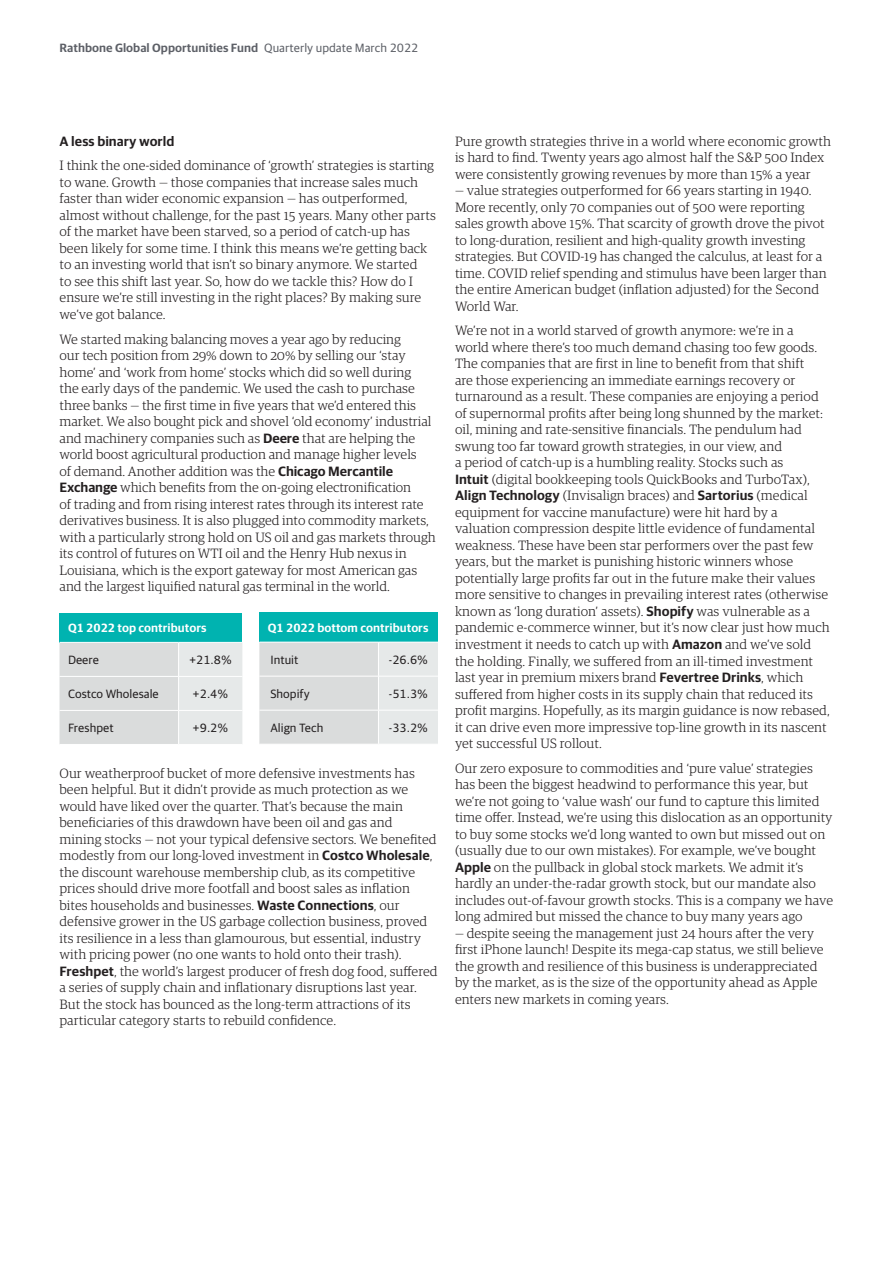
<style>
.page{position:relative;width:893px;height:1263px;background:#fff}
.page>*{position:absolute;margin:0;border:0;box-sizing:border-box;transform-origin:0 0}
.Body_text_9_11{font:300 13.5px/16.5px "Guardian RTB Egyp";color:#231f20}
.Body_text_headings_B{font:600 13.5px "Guardian RTB Sans";color:#231f20}
.Table_sans_8_9{font:12px "Guardian RTB Sans";color:#231f20}
.t1{font:600 12px "Guardian RTB Sans";color:#5d6067}
.Table_sans_8_9-2{font:600 12px "Guardian RTB Sans";color:#fff}
.s1{font-weight:400}
.s2{font-family:"Guardian RTB Sans";font-weight:600}
</style>
<div class="page">
<div style="left:60px;top:613px;width:182px;height:29px;background:#00b3b0"></div>
<svg style="left:60px;top:643px;width:182px;height:101px;background:#dee0e0"></svg>
<hr style="left:178px;top:643px;width:1px;height:33px;background:#fff">
<hr style="left:60px;top:676px;width:119px;height:1px;background:#fff">
<hr style="left:179px;top:676px;width:63px;height:1px;background:#fff">
<hr style="left:178px;top:677px;width:1px;height:33px;background:#fff">
<hr style="left:60px;top:710px;width:119px;height:1px;background:#fff">
<hr style="left:179px;top:710px;width:63px;height:1px;background:#fff">
<hr style="left:178px;top:711px;width:1px;height:33px;background:#fff">
<div style="left:259px;top:612px;width:179px;height:30px;background:#00b3b0"></div>
<svg style="left:259px;top:643px;width:179px;height:101px;background:#dee0e0"></svg>
<hr style="left:378px;top:642px;width:1px;height:34px;background:#fff">
<hr style="left:259px;top:676px;width:119px;height:1px;background:#fff">
<hr style="left:378px;top:676px;width:60px;height:1px;background:#fff">
<hr style="left:378px;top:676px;width:1px;height:34px;background:#fff">
<hr style="left:259px;top:710px;width:119px;height:1px;background:#fff">
<hr style="left:378px;top:710px;width:60px;height:1px;background:#fff">
<hr style="left:378px;top:710px;width:1px;height:34px;background:#fff">
<p class="t1" style="left:60px;top:39px;width:360px">Rathbone Global Opportunities Fund <span class="s1">Quarterly update March 2022</span></p>
<p class="Body_text_headings_B" style="left:60px;top:131px;width:116px">A less binary world</p>
<p class="Body_text_9_11" style="left:60px;top:157px;width:378px">I think the one-sided dominance of ‘growth’ strategies is starting to wane. Growth — those companies that increase sales much faster than wider economic expansion — has outperformed, almost without challenge, for the past 15 years. Many other parts of the market have been starved, so a period of catch-up has been likely for some time. I think this means we’re getting back to an investing world that isn’t so binary anymore. We started<br>to see this shift last year. So, how do we tackle this? How do I ensure we’re still investing in the right places? By making sure we’ve got balance.</p>
<p class="Body_text_9_11" style="left:60px;top:330px;width:378px">We started making balancing moves a year ago by reducing<br>our tech position from 29% down to 20% by selling our ‘stay home’ and ‘work from home’ stocks which did so well during<br>the early days of the pandemic. We used the cash to purchase three banks — the first time in five years that we’d entered this market. We also bought pick and shovel ‘old economy’ industrial and machinery companies such as <span class="s2">Deere</span> that are helping the world boost agricultural production and manage higher levels<br>of demand. Another addition was the <span class="s2">Chicago Mercantile Exchange</span> which benefits from the on-going electronification<br>of trading and from rising interest rates through its interest rate derivatives business. It is also plugged into commodity markets, with a particularly strong hold on US oil and gas markets through its control of futures on WTI oil and the Henry Hub nexus in Louisiana, which is the export gateway for most American gas and the largest liquified natural gas terminal in the world.</p>
<p class="Table_sans_8_9-2" style="left:68px;top:619px;width:140px">Q1 2022 top contributors</p>
<p class="Table_sans_8_9" style="left:68px;top:651px;width:32px">Deere</p>
<p class="Table_sans_8_9" style="left:189px;top:651px;width:44px">+21.8%</p>
<p class="Table_sans_8_9" style="left:68px;top:685px;width:92px">Costco Wholesale</p>
<p class="Table_sans_8_9" style="left:193px;top:685px;width:37px">+2.4%</p>
<p class="Table_sans_8_9" style="left:68px;top:719px;width:47px">Freshpet</p>
<p class="Table_sans_8_9" style="left:193px;top:719px;width:37px">+9.2%</p>
<p class="Table_sans_8_9-2" style="left:268px;top:619px;width:162px">Q1 2022 bottom contributors</p>
<p class="Table_sans_8_9" style="left:270px;top:651px;width:30px">Intuit</p>
<p class="Table_sans_8_9" style="left:388px;top:651px;width:41px">-26.6%</p>
<p class="Table_sans_8_9" style="left:270px;top:685px;width:41px">Shopify</p>
<p class="Table_sans_8_9" style="left:388px;top:685px;width:41px">-51.3%</p>
<p class="Table_sans_8_9" style="left:270px;top:719px;width:54px">Align Tech</p>
<p class="Table_sans_8_9" style="left:388px;top:719px;width:41px">-33.2%</p>
<p class="Body_text_9_11" style="left:60px;top:764px;width:380px">Our weatherproof bucket of more defensive investments has been helpful. But it didn’t provide as much protection as we would have liked over the quarter. That’s because the main beneficiaries of this drawdown have been oil and gas and mining stocks — not your typical defensive sectors. We benefited modestly from our long-loved investment in <span class="s2">Costco Wholesale</span>, the discount warehouse membership club, as its competitive prices should drive more footfall and boost sales as inflation bites households and businesses. <span class="s2">Waste Connections</span>, our defensive grower in the US garbage collection business, proved its resilience in a less than glamourous, but essential, industry with pricing power (no one wants to hold onto their trash).<br><span class="s2">Freshpet</span>, the world’s largest producer of fresh dog food, suffered a series of supply chain and inflationary disruptions last year.<br>But the stock has bounced as the long-term attractions of its particular category starts to rebuild confidence.</p>
<p class="Body_text_9_11" style="left:455px;top:132px;width:377px">Pure growth strategies thrive in a world where economic growth is hard to find. Twenty years ago almost half the S&amp;P 500 Index were consistently growing revenues by more than 15% a year</p>
<p class="Body_text_9_11" style="left:455px;top:181px;width:373px">— value strategies outperformed for 66 years starting in 1940.<br>More recently, only 70 companies out of 500 were reporting sales growth above 15%. That scarcity of growth drove the pivot to long-duration, resilient and high-quality growth investing strategies. But COVID-19 has changed the calculus, at least for a time. COVID relief spending and stimulus have been larger than the entire American budget (inflation adjusted) for the Second World War.</p>
<p class="Body_text_9_11" style="left:455px;top:322px;width:376px">We’re not in a world starved of growth anymore: we’re in a world where there’s too much demand chasing too few goods.<br>The companies that are first in line to benefit from that shift<br>are those experiencing an immediate earnings recovery or turnaround as a result. These companies are enjoying a period of supernormal profits after being long shunned by the market: oil, mining and rate-sensitive financials. The pendulum had swung too far toward growth strategies, in our view, and<br>a period of catch-up is a humbling reality. Stocks such as<br><span class="s2">Intuit</span> (digital bookkeeping tools QuickBooks and TurboTax), <span class="s2">Align Technology</span> (Invisalign braces) and <span class="s2">Sartorius</span> (medical equipment for vaccine manufacture) were hit hard by a valuation compression despite little evidence of fundamental weakness. These have been star performers over the past few years, but the market is punishing historic winners whose potentially large profits far out in the future make their values more sensitive to changes in prevailing interest rates (otherwise known as ‘long duration’ assets). <span class="s2">Shopify</span> was vulnerable as a pandemic e-commerce winner, but it’s now clear just how much investment it needs to catch up with <span class="s2">Amazon</span> and we’ve sold the holding. Finally, we suffered from an ill-timed investment last year in premium mixers brand <span class="s2">Fevertree Drinks</span>, which suffered from higher costs in its supply chain that reduced its profit margins. Hopefully, as its margin guidance is now rebased, it can drive even more impressive top-line growth in its nascent yet successful US rollout.</p>
<p class="Body_text_9_11" style="left:455px;top:759px;width:380px">Our zero exposure to commodities and ‘pure value’ strategies has been the biggest headwind to performance this year, but we’re not going to ‘value wash’ our fund to capture this limited time offer. Instead, we’re using this dislocation as an opportunity to buy some stocks we’d long wanted to own but missed out on (usually due to our own mistakes). For example, we’ve bought <span class="s2">Apple</span> on the pullback in global stock markets. We admit it’s hardly an under-the-radar growth stock, but our mandate also includes out-of-favour growth stocks. This is a company we have long admired but missed the chance to buy many years ago</p>
<p class="Body_text_9_11" style="left:455px;top:924px;width:370px">— despite seeing the management just 24 hours after the very first iPhone launch! Despite its mega-cap status, we still believe the growth and resilience of this business is underappreciated by the market, as is the size of the opportunity ahead as Apple enters new markets in coming years.</p>
</div>
